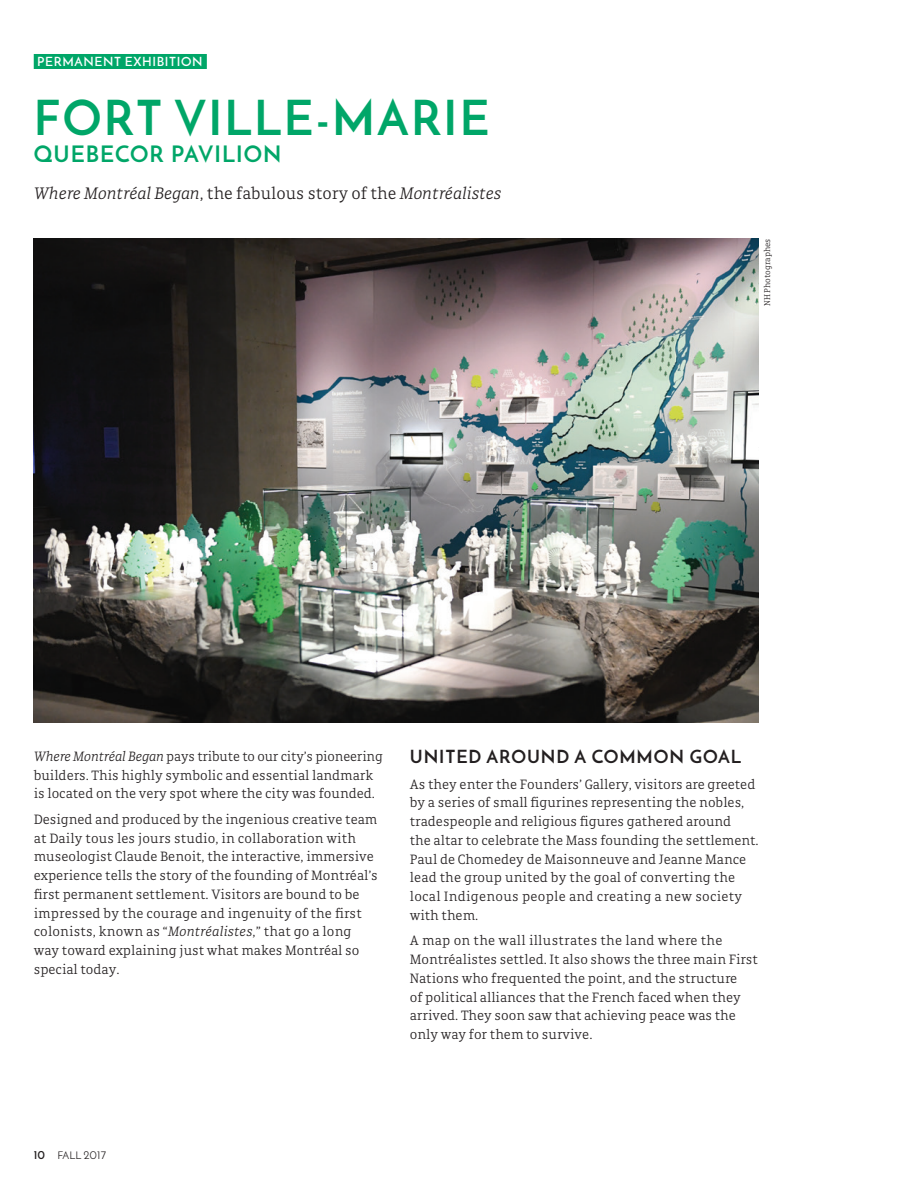
<style>
.page{position:relative;width:918px;height:1188px;background:#fff}
.page>*{position:absolute;margin:0;border:0;box-sizing:border-box;transform-origin:0 0}
.t1{font:700 48px "Josefin Sans";letter-spacing:.05em;color:#00a668}
.t2{font:700 22.5px "Josefin Sans";letter-spacing:.05em;color:#00a668}
.t3{font:italic 300 18px "Gak Serif";color:#231f20}
.t4{font:700 18px "Josefin Sans";letter-spacing:.05em;color:#231f20}
.t5{font:300 14.7px/18.8px "Gak Serif";color:#231f20}
.t6{font:600 12.75px "Josefin Sans";letter-spacing:.05em;color:#fff}
.t7{font:10.5px "Josefin Sans";color:#231f20}
.t8{font:300 9px "Gak Serif";color:#231f20}
.s1{font-style:normal}
.s2{font-style:italic}
.s3{font-weight:700;font-size:12px}
.s4{font-size:11.7px}
</style>
<div class="page">
<div style="left:34px;top:54px;width:173px;height:15px;background:#00a668"></div>
<img style="left:34px;top:239px;width:725px;height:483px">
<p class="t6" style="left:37px;top:54px;width:167px">PERMANENT EXHIBITION</p>
<h1 class="t1" style="left:34px;top:88px;width:457px">FORT VILLE-MARIE</h1>
<h2 class="t2" style="left:34px;top:140px;width:249px">QUEBECOR PAVILION</h2>
<p class="t3" style="left:34px;top:184px;width:469px">Where Montréal Began<span class="s1">, the fabulous story of the</span> Montréalistes</p>
<p class="t8" style="left:762px;top:306px;width:69px;rotate:-90deg">NH Photographes</p>
<p class="t5" style="left:34px;top:747px;width:351px"><span class="s2">Where Montréal Began</span> pays tribute to our city’s pioneering builders. This highly symbolic and essential landmark is located on the very spot where the city was founded.</p>
<p class="t5" style="left:34px;top:810px;width:346px">Designed and produced by the ingenious creative team at Daily tous les jours studio, in collaboration with museologist Claude Benoit, the interactive, immersive experience tells the story of the founding of Montréal’s first permanent settlement. Visitors are bound to be impressed by the courage and ingenuity of the first colonists, known as “<span class="s2">Montréalistes</span>,” that go a long way toward explaining just what makes Montréal so special today.</p>
<p class="t4" style="left:410px;top:745px;width:333px">UNITED AROUND A COMMON GOAL</p>
<p class="t5" style="left:410px;top:775px;width:350px">As they enter the Founders’ Gallery, visitors are greeted by a series of small figurines representing the nobles, tradespeople and religious figures gathered around<br>the altar to celebrate the Mass founding the settlement.<br>Paul de Chomedey de Maisonneuve and Jeanne Mance lead the group united by the goal of converting the local Indigenous people and creating a new society with them.</p>
<p class="t5" style="left:410px;top:931px;width:350px">A map on the wall illustrates the land where the Montréalistes settled. It also shows the three main First Nations who frequented the point, and the structure<br>of political alliances that the French faced when they arrived. They soon saw that achieving peace was the only way for them to survive.</p>
<p class="t7" style="left:34px;top:1149px;width:74px"><span class="s3">10</span> FALL <span class="s4">2017</span></p>
</div>
